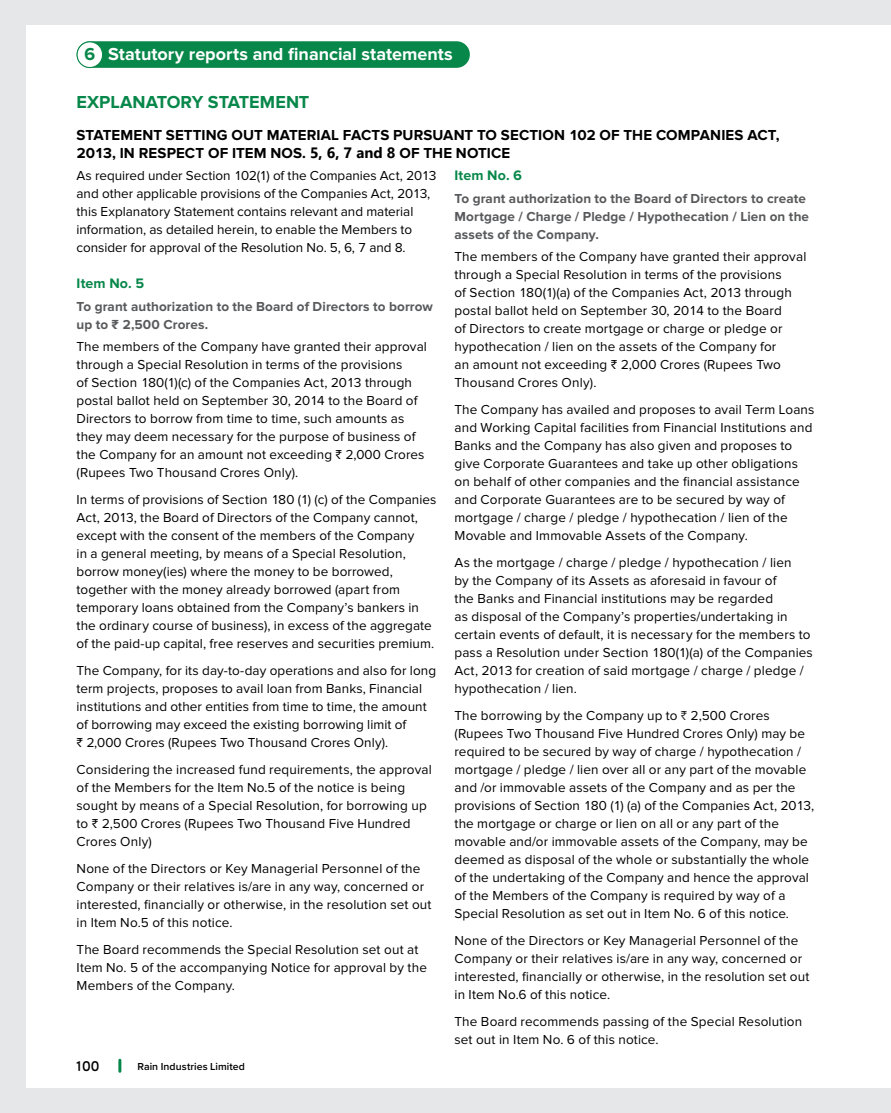
<style>
.page{position:relative;width:891px;height:1113px;background:#fff}
.page>*{position:absolute;margin:0;border:0;box-sizing:border-box;transform-origin:0 0}
.t1{font:700 18px "Proxima Nova";color:#fff}
.t2{font:700 18px "Proxima Nova";color:#08874a}
.t3{font:700 15px/18px "Proxima Nova";letter-spacing:.01em;color:#000}
.t4{font:500 15px "Sofia Pro Soft";color:#000}
.t5{font:700 14.25px "Proxima Nova";letter-spacing:.01em;color:#08874a}
.t6{font:13.5px/18px "Proxima Nova";letter-spacing:.01em;color:#000}
.t7{font:700 13.5px/18px "Proxima Nova";letter-spacing:.01em;color:#58595b}
.t8{font:600 10.5px "Proxima Nova";letter-spacing:.005em;color:#000}
.s1{color:#08874a}
.s2{font-family:"Segoe UI"}
.s3{font-family:"ITF Rupee";font-weight:400}
.s4{font-family:"ITF Rupee"}
</style>
<div class="page">
<div style="left:0;top:0;width:891px;height:1112px;background:#e6e7e8"></div>
<div style="left:26px;top:25px;width:865px;height:1062px;background:#fff"></div>
<svg style="left:118px;top:1060px;width:3px;height:11px"></svg>
<div style="left:77px;top:41px;width:393px;height:27px;background:#08874a;border-radius:13px"></div>
<div style="left:77px;top:42px;width:26px;height:25px;background:#fff;border-radius:50%"></div>
<div style="left:77px;top:41px;width:26px;height:27px;border:1px solid #08874a;border-radius:50%"></div>
<h1 class="t1" style="left:84px;top:44px;width:370px"><span class="s1">6</span> Statutory reports and financial statements</h1>
<h1 class="t2" style="left:77px;top:92px;width:234px">EXPLANATORY STATEMENT</h1>
<p class="t3" style="left:77px;top:126px;width:705px">STATEMENT SETTING OUT MATERIAL FACTS PURSUANT TO SECTION 102 OF THE COMPANIES ACT,<br>2013, IN RESPECT OF ITEM NOS. <span class="s2">5, 6, 7 and 8</span> OF THE NOTICE</p>
<p class="t6" style="left:77px;top:167px;width:361px">As required under Section 102(1) of the Companies Act, 2013 and other applicable provisions of the Companies Act, 2013, this Explanatory Statement contains relevant and material information, as detailed herein, to enable the Members to consider for approval of the Resolution No. 5, 6, 7 and 8.</p>
<p class="t5" style="left:77px;top:275px;width:69px">Item No. 5</p>
<p class="t7" style="left:77px;top:297px;width:358px">To grant authorization to the Board of Directors to borrow up to <span class="s3">L</span> 2,500 Crores.</p>
<p class="t6" style="left:77px;top:338px;width:352px">The members of the Company have granted their approval through a Special Resolution in terms of the provisions<br>of Section 180(1)(c) of the Companies Act, 2013 through postal ballot held on September 30, 2014 to the Board of Directors to borrow from time to time, such amounts as they may deem necessary for the purpose of business of the Company for an amount not exceeding <span class="s4">I</span> 2,000 Crores (Rupees Two Thousand Crores Only).</p>
<p class="t6" style="left:77px;top:491px;width:362px">In terms of provisions of Section 180 (1) (c) of the Companies Act, 2013, the Board of Directors of the Company cannot, except with the consent of the members of the Company<br>in a general meeting, by means of a Special Resolution, borrow money(ies) where the money to be borrowed, together with the money already borrowed (apart from temporary loans obtained from the Company’s bankers in the ordinary course of business), in excess of the aggregate of the paid-up capital, free reserves and securities premium.</p>
<p class="t6" style="left:77px;top:662px;width:361px">The Company, for its day-to-day operations and also for long term projects, proposes to avail loan from Banks, Financial institutions and other entities from time to time, the amount of borrowing may exceed the existing borrowing limit of<br><span class="s4">I</span> 2,000 Crores (Rupees Two Thousand Crores Only).</p>
<p class="t6" style="left:77px;top:761px;width:357px">Considering the increased fund requirements, the approval of the Members for the Item No.5 of the notice is being sought by means of a Special Resolution, for borrowing up to <span class="s4">I</span> 2,500 Crores (Rupees Two Thousand Five Hundred Crores Only)</p>
<p class="t6" style="left:77px;top:860px;width:357px">None of the Directors or Key Managerial Personnel of the Company or their relatives is/are in any way, concerned or interested, financially or otherwise, in the resolution set out in Item No.5 of this notice.</p>
<p class="t6" style="left:77px;top:941px;width:352px">The Board recommends the Special Resolution set out at<br>Item No. 5 of the accompanying Notice for approval by the<br>Members of the Company.</p>
<p class="t5" style="left:454px;top:167px;width:69px">Item No. 6</p>
<p class="t7" style="left:454px;top:189px;width:356px">To grant authorization to the Board of Directors to create<br>Mortgage / Charge / Pledge / Hypothecation / Lien on the assets of the Company.</p>
<p class="t6" style="left:454px;top:248px;width:353px">The members of the Company have granted their approval through a Special Resolution in terms of the provisions<br>of Section 180(1)(a) of the Companies Act, 2013 through postal ballot held on September 30, 2014 to the Board<br>of Directors to create mortgage or charge or pledge or hypothecation / lien on the assets of the Company for<br>an amount not exceeding <span class="s4">I</span> 2,000 Crores (Rupees Two Thousand Crores Only).</p>
<p class="t6" style="left:454px;top:401px;width:361px">The Company has availed and proposes to avail Term Loans and Working Capital facilities from Financial Institutions and Banks and the Company has also given and proposes to give Corporate Guarantees and take up other obligations on behalf of other companies and the financial assistance and Corporate Guarantees are to be secured by way of mortgage / charge / pledge / hypothecation / lien of the Movable and Immovable Assets of the Company.</p>
<p class="t6" style="left:454px;top:554px;width:360px">As the mortgage / charge / pledge / hypothecation / lien<br>by the Company of its Assets as aforesaid in favour of<br>the Banks and Financial institutions may be regarded<br>as disposal of the Company’s properties/undertaking in certain events of default, it is necessary for the members to pass a Resolution under Section 180(1)(a) of the Companies Act, 2013 for creation of said mortgage / charge / pledge / hypothecation / lien.</p>
<p class="t6" style="left:454px;top:707px;width:361px">The borrowing by the Company up to <span class="s4">H</span> 2,500 Crores (Rupees Two Thousand Five Hundred Crores Only) may be required to be secured by way of charge / hypothecation / mortgage / pledge / lien over all or any part of the movable and /or immovable assets of the Company and as per the provisions of Section 180 (1) (a) of the Companies Act, 2013, the mortgage or charge or lien on all or any part of the movable and/or immovable assets of the Company, may be deemed as disposal of the whole or substantially the whole of the undertaking of the Company and hence the approval of the Members of the Company is required by way of a Special Resolution as set out in Item No. 6 of this notice.</p>
<p class="t6" style="left:454px;top:932px;width:357px">None of the Directors or Key Managerial Personnel of the Company or their relatives is/are in any way, concerned or interested, financially or otherwise, in the resolution set out in Item No.6 of this notice.</p>
<p class="t6" style="left:454px;top:1013px;width:349px">The Board recommends passing of the Special Resolution set out in Item No. 6 of this notice.</p>
<p class="t4" style="left:75px;top:1054px;width:27px">100</p>
<p class="t8" style="left:137px;top:1058px;width:109px">Rain Industries Limited</p>
</div>
